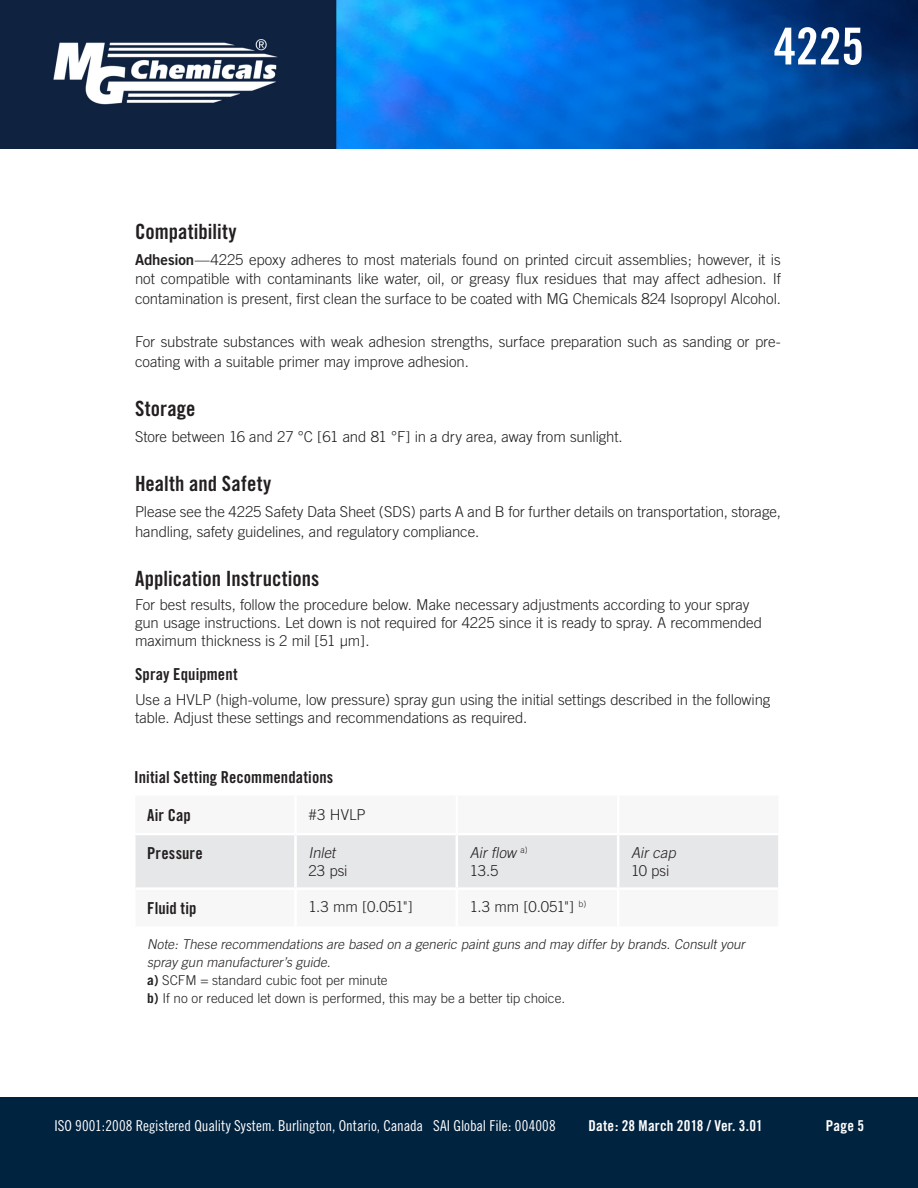
<style>
.page{position:relative;width:918px;height:1188px;background:#fff}
.page>*{position:absolute;margin:0;border:0;box-sizing:border-box;transform-origin:0 0}
.t1{font:51px "Trade Gothic Bold Cond Twenty";color:#fff}
.Subhead_Style{font:21px "Trade Gothic Bold Cond Twenty";letter-spacing:.005em;color:#231f20}
.Subhead_Style-2{font:16.5px "Trade Gothic Bold Cond Twenty";letter-spacing:.005em;color:#231f20}
.Paragraph_Text_Style{font:300 15px/19.5px "Trade Gothic";letter-spacing:-.005em;color:#231f20}
.Subhead_Style-3{font:300 15px/18px "Trade Gothic";letter-spacing:-.005em;color:#231f20}
.t2{font:15px "Trade Gothic Cond Eighteen";letter-spacing:-.005em;color:#fff}
.t3{font:15px "Trade Gothic Bold Cond Twenty";letter-spacing:.015em;color:#fff}
.t4{font:italic 300 15px "Trade Gothic";color:#231f20}
.t5{font:italic 300 13.5px/18px "Trade Gothic";color:#231f20}
.t6{font:300 13.5px "Trade Gothic";color:#231f20}
.s1{font-family:"Trade Gothic Bold Two";font-weight:400}
.s2{font-weight:700}
</style>
<div class="page">
<img style="left:0;top:0;width:918px;height:149px">
<div style="left:0;top:1097px;width:918px;height:91px;background:#002340"></div>
<div style="left:136px;top:835px;width:642px;height:52px;background:#e6e7e9"></div>
<hr style="left:294px;top:835px;width:3px;height:52px;background:#fff">
<hr style="left:456px;top:835px;width:2px;height:52px;background:#fff">
<hr style="left:617px;top:835px;width:2px;height:52px;background:#fff">
<h1 class="t1" style="left:774px;top:15px;width:92px">4225</h1>
<p class="Subhead_Style" style="left:135px;top:218px;width:103px">Compatibility</p>
<p class="Paragraph_Text_Style" style="left:135px;top:250px;width:647px;text-align:justify"><span class="s1">Adhesion</span>—4225 epoxy adheres to most materials found on printed circuit assemblies; however, it is not compatible with contaminants like water, oil, or greasy flux residues that may affect adhesion. If contamination is present, first clean the surface to be coated with MG Chemicals 824 Isopropyl Alcohol.</p>
<p class="Paragraph_Text_Style" style="left:135px;top:332px;width:647px">For substrate substances with weak adhesion strengths, surface preparation such as sanding or pre&shy;coating with a suitable primer may improve adhesion.</p>
<p class="Subhead_Style" style="left:135px;top:395px;width:62px">Storage</p>
<p class="Paragraph_Text_Style" style="left:135px;top:427px;width:489px">Store between 16 and 27 °C [61 and 81 °F] in a dry area, away from sunlight.</p>
<p class="Subhead_Style" style="left:135px;top:471px;width:138px">Health and Safety</p>
<p class="Paragraph_Text_Style" style="left:135px;top:502px;width:647px">Please see the 4225 Safety Data Sheet (SDS) parts A and B for further details on transportation, storage, handling, safety guidelines, and regulatory compliance.</p>
<p class="Subhead_Style" style="left:135px;top:565px;width:186px">Application Instructions</p>
<p class="Subhead_Style-3" style="left:135px;top:596px;width:629px">For best results, follow the procedure below. Make necessary adjustments according to your spray gun usage instructions. Let down is not required for 4225 since it is ready to spray. A recommended maximum thickness is 2 mil [51 µm].</p>
<p class="Subhead_Style-2" style="left:135px;top:664px;width:104px">Spray Equipment</p>
<p class="Subhead_Style-3" style="left:135px;top:690px;width:637px">Use a HVLP (high-volume, low pressure) spray gun using the initial settings described in the following table. Adjust these settings and recommendations as required.</p>
<p class="Subhead_Style-2" style="left:134px;top:767px;width:201px">Initial Setting Recommendations</p>
<p class="Subhead_Style-2" style="left:147px;top:805px;width:45px">Air Cap</p>
<p class="Paragraph_Text_Style" style="left:308px;top:805px;width:59px">#3 HVLP</p>
<p class="Subhead_Style-2" style="left:147px;top:843px;width:57px">Pressure</p>
<p class="t4" style="left:308px;top:843px;width:31px">Inlet</p>
<p class="Paragraph_Text_Style" style="left:308px;top:860px;width:41px">23 psi</p>
<p class="t4" style="left:470px;top:843px;width:59px">Air flow <sup>a</sup> <sup>)</sup></p>
<p class="Paragraph_Text_Style" style="left:470px;top:860px;width:30px">13.5</p>
<p class="t4" style="left:631px;top:843px;width:49px">Air cap</p>
<p class="Paragraph_Text_Style" style="left:631px;top:860px;width:40px">10 psi</p>
<p class="Subhead_Style-2" style="left:147px;top:898px;width:51px">Fluid tip</p>
<p class="Paragraph_Text_Style" style="left:308px;top:897px;width:106px">1.3 mm [0.051"]</p>
<p class="Paragraph_Text_Style" style="left:470px;top:897px;width:118px">1.3 mm [0.051"] <sup>b)</sup></p>
<p class="t5" style="left:147px;top:935px;width:602px">Note: These recommendations are based on a generic paint guns and may differ by brands. Consult your spray gun manufacturer’s guide.</p>
<p class="t6" style="left:147px;top:972px;width:242px"><span class="s2">a)</span> SCFM = standard cubic foot per minute</p>
<p class="t6" style="left:147px;top:990px;width:420px"><span class="s2">b)</span> If no or reduced let down is performed, this may be a better tip choice.</p>
<p class="t2" style="left:54px;top:1117px;width:503px">ISO 9001:2008 Registered Quality System. Burlington, Ontario, Canada SAI Global File: 004008</p>
<p class="t3" style="left:588px;top:1117px;width:176px">Date: 28 March 2018 / Ver. 3.01</p>
<p class="t3" style="left:826px;top:1116px;width:40px">Page 5</p>
</div>
